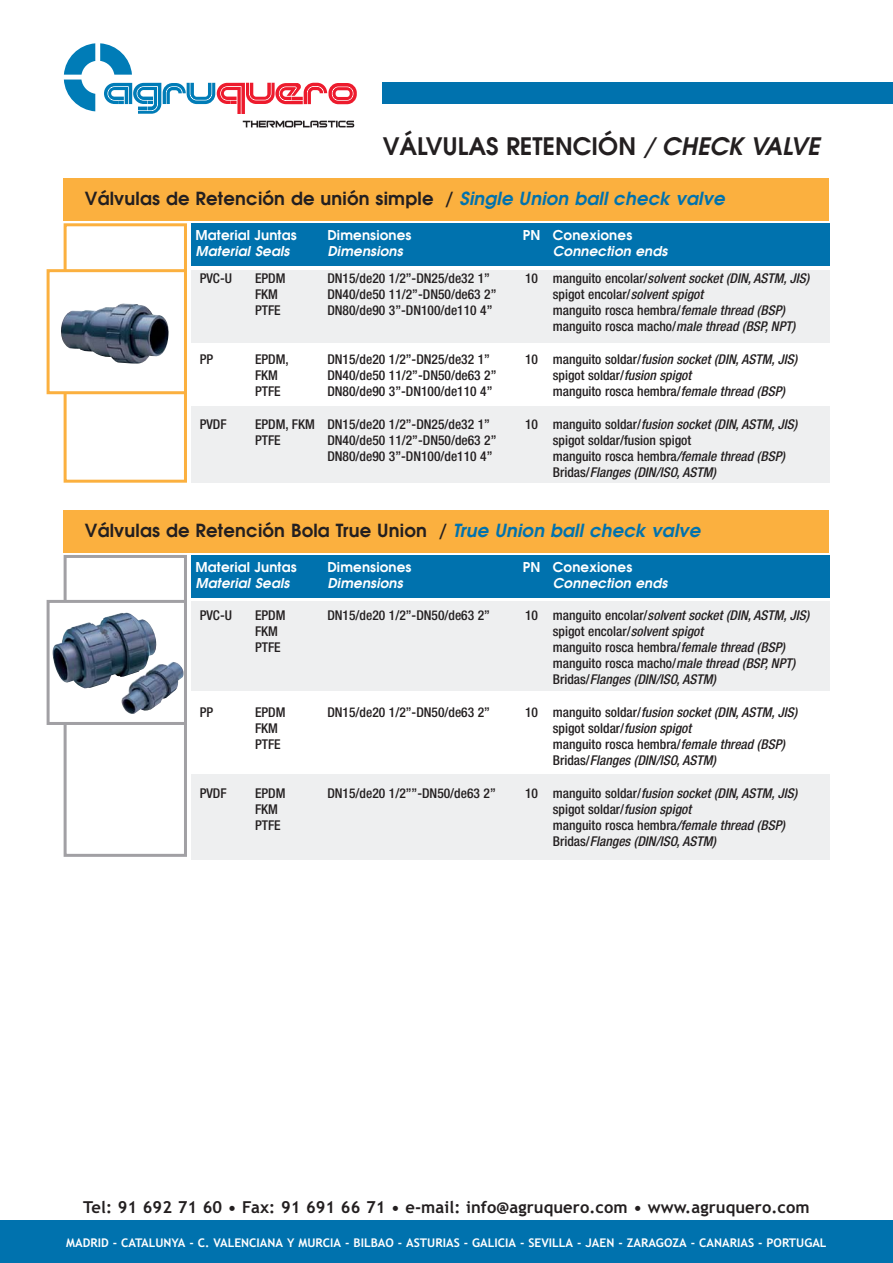
<style>
.page{position:relative;width:893px;height:1263px;background:#fff}
.page>*{position:absolute;margin:0;border:0;box-sizing:border-box;transform-origin:0 0}
.t1{font:600 24px "Avant Garde";color:#231f20}
.t2{font:600 18px "Avant Garde";letter-spacing:.01em;color:#231f20}
.t3{font:700 16.5px "Trebuchet MS";letter-spacing:.005em;color:#231f20}
.t4{font:500 condensed 13.5px/16.2px "Helvetica Neue";color:#231f20}
.t5{font:italic 500 condensed 13.5px/16.2px "Helvetica Neue";color:#231f20}
.t6{font:600 13.5px "Avant Garde";letter-spacing:.01em;color:#fff}
.t7{font:italic 600 13.5px "Avant Garde";color:#fff}
.t8{font:700 12px "Trebuchet MS";color:#fff}
.s1{font-style:italic}
.s2{font-style:italic;color:#0072ae}
.s3{font-style:normal}
</style>
<div class="page">
<svg style="left:64px;top:43px;width:293px;height:71px"></svg>
<svg style="left:243px;top:121px;width:111px;height:6px"></svg>
<div style="left:0;top:1220px;width:892px;height:43px;background:#0072ae"></div>
<div style="left:382px;top:82px;width:510px;height:22px;background:#0072ae"></div>
<div style="left:64px;top:179px;width:765px;height:42px;background:#fbb03f"></div>
<div style="left:64px;top:510px;width:765px;height:43px;background:#fbb03f"></div>
<div style="left:191px;top:270px;width:638px;height:72px;background:#eeeff0"></div>
<div style="left:191px;top:406px;width:638px;height:77px;background:#eeeff0"></div>
<div style="left:191px;top:223px;width:638px;height:43px;background:#0072ae"></div>
<div style="left:64px;top:223px;width:123px;height:260px;border:3px solid #fbb03f"></div>
<div style="left:191px;top:602px;width:638px;height:89px;background:#eeeff0"></div>
<div style="left:191px;top:774px;width:638px;height:85px;background:#eeeff0"></div>
<div style="left:191px;top:555px;width:638px;height:42px;background:#0072ae"></div>
<div style="left:64px;top:555px;width:123px;height:302px;border:3px solid #a1a0a4"></div>
<div style="left:48px;top:601px;width:137px;height:122px;background:#fff"></div>
<img style="left:52px;top:612px;width:131px;height:102px">
<div style="left:47px;top:600px;width:140px;height:125px;border:3px solid #a1a0a4"></div>
<div style="left:48px;top:271px;width:137px;height:122px;background:#fff"></div>
<img style="left:61px;top:303px;width:108px;height:61px">
<div style="left:47px;top:269px;width:140px;height:125px;border:3px solid #fbb03f"></div>
<h1 class="t1" style="left:382px;top:138px;width:442px">VÁLVULAS RETENCIÓN <span class="s1">/ CHECK VALVE</span></h1>
<h2 class="t2" style="left:85px;top:192px;width:644px">Válvulas de Retención de unión simple / <span class="s2">Single Union ball check valve</span></h2>
<p class="t6" style="left:195px;top:230px;width:103px">Material Juntas</p>
<p class="t6" style="left:327px;top:230px;width:86px">Dimensiones</p>
<p class="t6" style="left:522px;top:230px;width:111px">PN Conexiones</p>
<p class="t7" style="left:195px;top:246px;width:98px">Material Seals</p>
<p class="t7" style="left:327px;top:246px;width:79px">Dimensions</p>
<p class="t7" style="left:553px;top:246px;width:118px">Connection ends</p>
<p class="t4" style="left:200px;top:271px;width:34px">PVC-U</p>
<p class="t4" style="left:255px;top:271px;width:32px">EPDM</p>
<p class="t4" style="left:327px;top:271px;width:164px">DN15/de20 1/2”-DN25/de32 1”</p>
<p class="t5" style="left:525px;top:271px;width:286px"><span class="s3">10 manguito encolar/</span>solvent socket (DIN,ASTM,JIS)</p>
<p class="t4" style="left:255px;top:287px;width:25px">FKM</p>
<p class="t4" style="left:327px;top:287px;width:171px">DN40/de50 11/2”-DN50/de63 2”</p>
<p class="t4" style="left:553px;top:287px;width:152px">spigot encolar/<span class="s1">solvent spigot</span></p>
<p class="t4" style="left:255px;top:303px;width:27px">PTFE</p>
<p class="t4" style="left:327px;top:303px;width:167px">DN80/de90 3”-DN100/de110 4”</p>
<p class="t4" style="left:553px;top:303px;width:244px">manguito rosca hembra/<span class="s1">female thread (BSP) </span>manguito rosca macho/<span class="s1">male thread (BSP,NPT)</span></p>
<p class="t4" style="left:200px;top:352px;width:15px">PP</p>
<p class="t4" style="left:255px;top:352px;width:35px">EPDM,</p>
<p class="t4" style="left:327px;top:352px;width:164px">DN15/de20 1/2”-DN25/de32 1”</p>
<p class="t5" style="left:525px;top:352px;width:274px"><span class="s3">10 manguito soldar/</span>fusion socket (DIN,ASTM,JIS)</p>
<p class="t4" style="left:255px;top:368px;width:25px">FKM</p>
<p class="t4" style="left:327px;top:368px;width:171px">DN40/de50 11/2”-DN50/de63 2”</p>
<p class="t4" style="left:553px;top:368px;width:140px">spigot soldar/<span class="s1">fusion spigot</span></p>
<p class="t4" style="left:255px;top:384px;width:27px">PTFE</p>
<p class="t4" style="left:327px;top:384px;width:167px">DN80/de90 3”-DN100/de110 4”</p>
<p class="t4" style="left:553px;top:384px;width:233px">manguito rosca hembra/<span class="s1">female thread (BSP)</span></p>
<p class="t4" style="left:200px;top:417px;width:28px">PVDF</p>
<p class="t4" style="left:255px;top:417px;width:236px">EPDM, FKM DN15/de20 1/2”-DN25/de32 1”</p>
<p class="t5" style="left:525px;top:417px;width:274px"><span class="s3">10 manguito soldar/</span>fusion socket (DIN,ASTM,JIS)</p>
<p class="t4" style="left:255px;top:433px;width:27px">PTFE</p>
<p class="t4" style="left:327px;top:433px;width:171px">DN40/de50 11/2”-DN50/de63 2”</p>
<p class="t4" style="left:553px;top:433px;width:140px">spigot soldar/fusion spigot</p>
<p class="t4" style="left:327px;top:449px;width:167px">DN80/de90 3”-DN100/de110 4”</p>
<p class="t5" style="left:553px;top:449px;width:233px"><span class="s3">manguito rosca hembra</span>/female thread (BSP)<br><span class="s3">B r i d a s /</span> Flanges (DIN/ISO, ASTM)</p>
<h2 class="t2" style="left:85px;top:523px;width:620px">Válvulas de Retención Bola True Union / <span class="s2">True Union ball check valve</span></h2>
<p class="t6" style="left:195px;top:562px;width:103px">Material Juntas</p>
<p class="t6" style="left:327px;top:562px;width:86px">Dimensiones</p>
<p class="t6" style="left:522px;top:562px;width:111px">PN Conexiones</p>
<p class="t7" style="left:195px;top:578px;width:98px">Material Seals</p>
<p class="t7" style="left:327px;top:578px;width:79px">Dimensions</p>
<p class="t7" style="left:553px;top:578px;width:118px">Connection ends</p>
<p class="t4" style="left:200px;top:608px;width:34px">PVC-U</p>
<p class="t4" style="left:255px;top:608px;width:32px">EPDM</p>
<p class="t4" style="left:327px;top:608px;width:164px">DN15/de20 1/2”-DN50/de63 2”</p>
<p class="t5" style="left:525px;top:608px;width:286px"><span class="s3">10 manguito encolar/</span>solvent socket (DIN,ASTM,JIS)</p>
<p class="t4" style="left:255px;top:624px;width:25px">FKM</p>
<p class="t4" style="left:553px;top:624px;width:152px">spigot encolar/<span class="s1">solvent spigot</span></p>
<p class="t4" style="left:255px;top:640px;width:27px">PTFE</p>
<p class="t5" style="left:553px;top:640px;width:244px"><span class="s3">manguito rosca hembra/</span>female thread (BSP) <span class="s3">manguito rosca macho/</span>male thread (BSP,NPT)<br><span class="s3">B r i d a s /</span> Flanges (DIN/ISO, ASTM)</p>
<p class="t4" style="left:200px;top:705px;width:15px">PP</p>
<p class="t4" style="left:255px;top:705px;width:32px">EPDM</p>
<p class="t4" style="left:327px;top:705px;width:164px">DN15/de20 1/2”-DN50/de63 2”</p>
<p class="t5" style="left:525px;top:705px;width:274px"><span class="s3">10 manguito soldar/</span>fusion socket (DIN,ASTM,JIS)</p>
<p class="t4" style="left:255px;top:721px;width:25px">FKM</p>
<p class="t4" style="left:553px;top:721px;width:140px">spigot soldar/<span class="s1">fusion spigot</span></p>
<p class="t4" style="left:255px;top:737px;width:27px">PTFE</p>
<p class="t5" style="left:553px;top:737px;width:233px"><span class="s3">manguito rosca hembra/</span>female thread (BSP)<br><span class="s3">B r i d a s /</span> Flanges (DIN/ISO, ASTM)</p>
<p class="t4" style="left:200px;top:786px;width:28px">PVDF</p>
<p class="t4" style="left:255px;top:786px;width:32px">EPDM</p>
<p class="t4" style="left:327px;top:786px;width:170px">DN15/de20 1/2””-DN50/de63 2”</p>
<p class="t5" style="left:525px;top:786px;width:274px"><span class="s3">10 manguito soldar/</span>fusion socket (DIN,ASTM,JIS)</p>
<p class="t4" style="left:255px;top:802px;width:25px">FKM</p>
<p class="t4" style="left:553px;top:802px;width:140px">spigot soldar/<span class="s1">fusion spigot</span></p>
<p class="t4" style="left:255px;top:818px;width:27px">PTFE</p>
<p class="t5" style="left:553px;top:818px;width:233px"><span class="s3">manguito rosca hembra</span>/female thread (BSP)<br><span class="s3">B r i d a s /</span> Flanges (DIN/ISO, ASTM)</p>
<p class="t3" style="left:83px;top:1201px;width:728px">Tel: 91 692 71 60 • Fax: 91 691 66 71 • e-mail: info@agruquero.com • www.agruquero.com</p>
<p class="t8" style="left:66px;top:1238px;width:761px">MADRID - CATALUNYA - C. VALENCIANA Y MURCIA - BILBAO - ASTURIAS - GALICIA - SEVILLA - JAEN - ZARAGOZA - CANARIAS - PORTUGAL</p>
</div>
